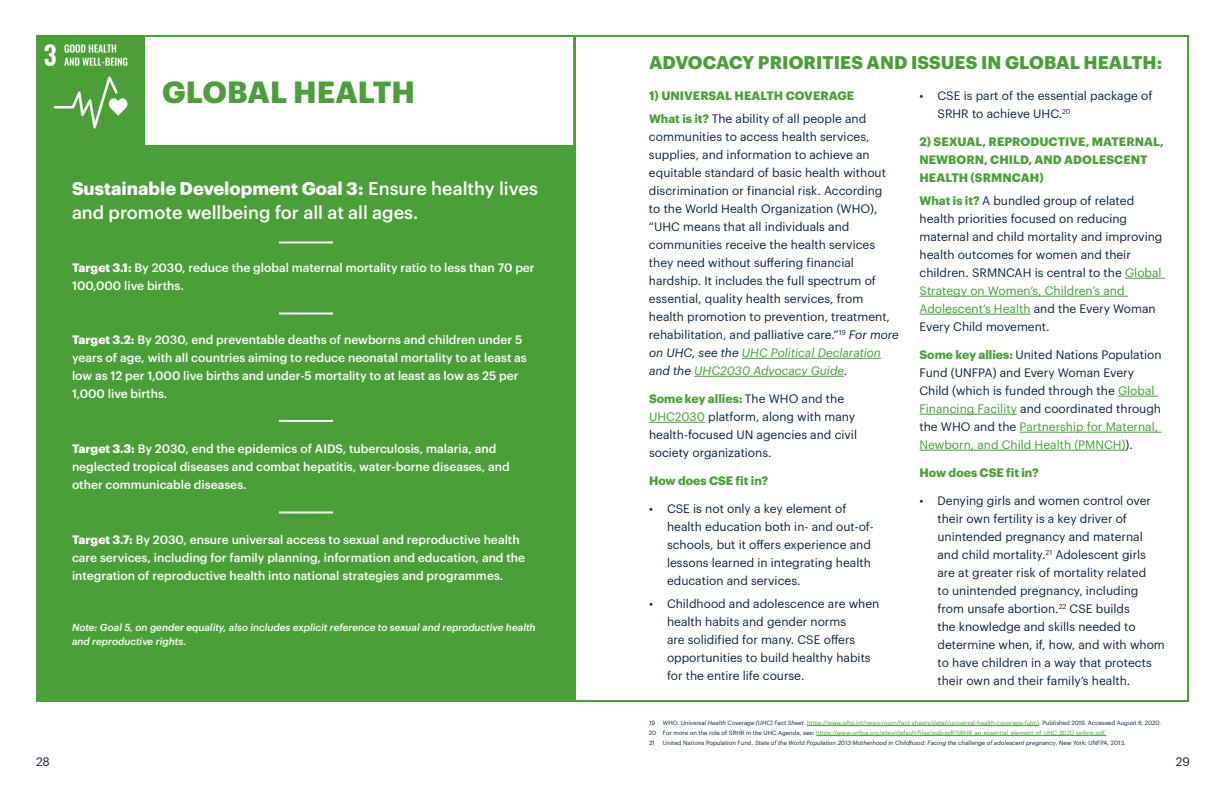
<style>
.page{position:relative;width:1224px;height:792px;background:#fff}
.page>*{position:absolute;margin:0;border:0;box-sizing:border-box;transform-origin:0 0}
.t1{font:700 30px "Graphik";letter-spacing:.005em;color:#4b9f38}
.t2{font:500 18px/24px "Graphik";color:#fff}
.t3{font:700 18px "Graphik";letter-spacing:.005em;color:#4b9f38}
.t4{font:12px/18px "Graphik";color:#0b2240}
.t5{font:500 12px/18px "Graphik";color:#fff}
.t6{font:700 12px/18px "Graphik";letter-spacing:.005em;color:#4b9f38}
.t7{font:italic 500 10px/14px "Graphik";color:#fff}
.t8{font:6px/10px "Graphik";color:#439f35}
.t9{font:italic 6px "Graphik";color:#0b2240}
.t10{font:6px "Graphik";color:#0b2240}
.s1{font-weight:700}
.s2{font-weight:400;color:#0b2240}
.s3{font-style:italic}
.s4{font-style:italic;color:#439f35}
.s5{font-weight:700;color:#4b9f38}
.s6{color:#439f35}
.s7{color:#0b2240}
.s8{font-style:italic;color:#0b2240}
.s9{font-style:normal}
</style>
<div class="page">
<div style="left:36px;top:36px;width:540px;height:666px;background:#4b9f38"></div>
<div style="left:144px;top:36px;width:429px;height:108px;background:#fff"></div>
<img style="left:44px;top:44px;width:84px;height:85px">
<hr style="left:807px;top:725px;width:232px;height:1px;background:#439f35">
<hr style="left:816px;top:735px;width:290px;height:1px;background:#439f35">
<hr style="left:742px;top:358px;width:139px;height:1px;background:#439f35">
<hr style="left:694px;top:376px;width:150px;height:1px;background:#439f35">
<hr style="left:649px;top:422px;width:56px;height:1px;background:#439f35">
<hr style="left:1125px;top:278px;width:40px;height:1px;background:#439f35">
<hr style="left:920px;top:296px;width:208px;height:1px;background:#439f35">
<hr style="left:920px;top:314px;width:111px;height:1px;background:#439f35">
<hr style="left:1118px;top:396px;width:40px;height:1px;background:#439f35">
<hr style="left:920px;top:414px;width:97px;height:1px;background:#439f35">
<hr style="left:1020px;top:432px;width:141px;height:1px;background:#439f35">
<hr style="left:920px;top:450px;width:206px;height:1px;background:#439f35">
<hr style="left:279px;top:241px;width:54px;height:2px;background:#fff">
<hr style="left:279px;top:312px;width:54px;height:2px;background:#fff">
<hr style="left:279px;top:420px;width:54px;height:2px;background:#fff">
<hr style="left:279px;top:511px;width:54px;height:2px;background:#fff">
<h1 class="t1" style="left:162px;top:79px;width:254px">GLOBAL HEALTH</h1>
<h2 class="t2" style="left:72px;top:178px;width:467px"><span class="s1">Sustainable Development Goal 3:</span> Ensure healthy lives and promote wellbeing for all at all ages.</h2>
<p class="t5" style="left:72px;top:259px;width:464px"><span class="s1">Target 3.1:</span> By 2030, reduce the global maternal mortality ratio to less than 70 per<br>100,000 live births.</p>
<p class="t5" style="left:72px;top:331px;width:456px"><span class="s1">Target 3.2:</span> By 2030, end preventable deaths of newborns and children under 5 years of age, with all countries aiming to reduce neonatal mortality to at least as low as 12 per 1,000 live births and under-5 mortality to at least as low as 25 per 1,000 live births.</p>
<p class="t5" style="left:72px;top:440px;width:439px"><span class="s1">Target 3.3:</span> By 2030, end the epidemics of AIDS, tuberculosis, malaria, and neglected tropical diseases and combat hepatitis, water-borne diseases, and other communicable diseases.</p>
<p class="t5" style="left:72px;top:531px;width:455px"><span class="s1">Target 3.7:</span> By 2030, ensure universal access to sexual and reproductive health care services, including for family planning, information and education, and the integration of reproductive health into national strategies and programmes.</p>
<p class="t7" style="left:72px;top:621px;width:465px">Note: Goal 5, on gender equality, also includes explicit reference to sexual and reproductive health and reproductive rights.</p>
<p class="t4" style="left:36px;top:753px;width:15px">28</p>
<h2 class="t3" style="left:649px;top:55px;width:515px">ADVOCACY PRIORITIES AND ISSUES IN GLOBAL HEALTH:</h2>
<p class="t6" style="left:649px;top:85px;width:219px;line-height:23px">1) UNIVERSAL HEALTH COVERAGE<br>What is it? <span class="s2">The ability of all people and</span></p>
<p class="t4" style="left:649px;top:129px;width:251px">communities to access health services, supplies, and information to achieve an equitable standard of basic health without discrimination or financial risk. According<br>to the World Health Organization (WHO), “UHC means that all individuals and communities receive the health services they need without suffering financial hardship. It includes the full spectrum of essential, quality health services, from health promotion to prevention, treatment, rehabilitation, and palliative care.”<sup>19</sup> <span class="s3">For more on UHC, see the</span> <span class="s4">UHC Political Declaration </span><span class="s3">and the</span> <span class="s4">UHC2030 Advocacy Guide</span><span class="s3">.</span></p>
<p class="t4" style="left:649px;top:391px;width:210px"><span class="s5">Some key allies:</span> The WHO and the<br><span class="s6">UHC2030</span> platform, along with many health-focused UN agencies and civil society organizations.</p>
<p class="t6" style="left:649px;top:473px;width:121px">How does CSE fit in?</p>
<p class="t4" style="left:667px;top:501px;width:208px;text-indent:-18px">• CSE is not only a key element of health education both in- and out-of&shy;schools, but it offers experience and lessons learned in integrating health education and services.</p>
<p class="t4" style="left:667px;top:596px;width:214px;text-indent:-18px">• Childhood and adolescence are when health habits and gender norms<br>are solidified for many. CSE offers opportunities to build healthy habits for the entire life course.</p>
<p class="t4" style="left:938px;top:87px;width:217px;text-indent:-18px">• CSE is part of the essential package of<br>SRHR to achieve UHC.<sup>20</sup></p>
<p class="t6" style="left:920px;top:133px;width:246px">2) SEXUAL, REPRODUCTIVE, MATERNAL,<br>NEWBORN, CHILD, AND ADOLESCENT<br>HEALTH (SRMNCAH)</p>
<p class="t4" style="left:919px;top:192px;width:244px"><span class="s5">What is it?</span> A bundled group of related health priorities focused on reducing maternal and child mortality and improving health outcomes for women and their children. SRMNCAH is central to the <span class="s6">Global Strategy on Women’s, Children’s and Adolescent’s Health</span> and the Every Woman Every Child movement.</p>
<p class="t4" style="left:919px;top:346px;width:244px"><span class="s5">Some key allies:</span> United Nations Population Fund (UNFPA) and Every Woman Every Child (which is funded through the <span class="s6">Global Financing Facility</span> and coordinated through the WHO and the <span class="s6">Partnership for Maternal, Newborn, and Child Health (PMNCH)</span>).</p>
<p class="t6" style="left:920px;top:464px;width:121px">How does CSE fit in?</p>
<p class="t4" style="left:937px;top:492px;width:229px;text-indent:-18px">• Denying girls and women control over their own fertility is a key driver of unintended pregnancy and maternal and child mortality.<sup>21</sup> Adolescent girls are at greater risk of mortality related<br>to unintended pregnancy, including from unsafe abortion.<sup>22</sup> CSE builds<br>the knowledge and skills needed to determine when, if, how, and with whom to have children in a way that protects their own and their family’s health.</p>
<p class="t8" style="left:649px;top:718px;width:514px;text-indent:14px"><span class="s7">WHO.</span> <span class="s8">Universal Health Coverage (UHC) Fact Sheet</span><span class="s7">.</span> https://www.who.int/news-room/fact-sheets/detail/universal-health-coverage-(uhc)<span class="s7">. Published 2019. Accessed August 8, 2020.<br>20 For more on the role of SRHR in the UHC Agenda, see:</span> https://www.unfpa.org/sites/default/files/pub-pdf/SRHR_an_essential_element_of_UHC_2020_online.pdf.<br><span class="s7">21</span></p>
<p class="t10" style="left:649px;top:720px;width:8px">19</p>
<p class="t9" style="left:663px;top:740px;width:464px"><span class="s9">United Nations Population Fund.</span> State of the World Population 2013 Motherhood in Childhood: Facing the challenge of adolescent pregnancy<span class="s9">. New York: UNFPA, 2013.</span></p>
<p class="t4" style="left:1176px;top:753px;width:16px">29</p>
</div>
